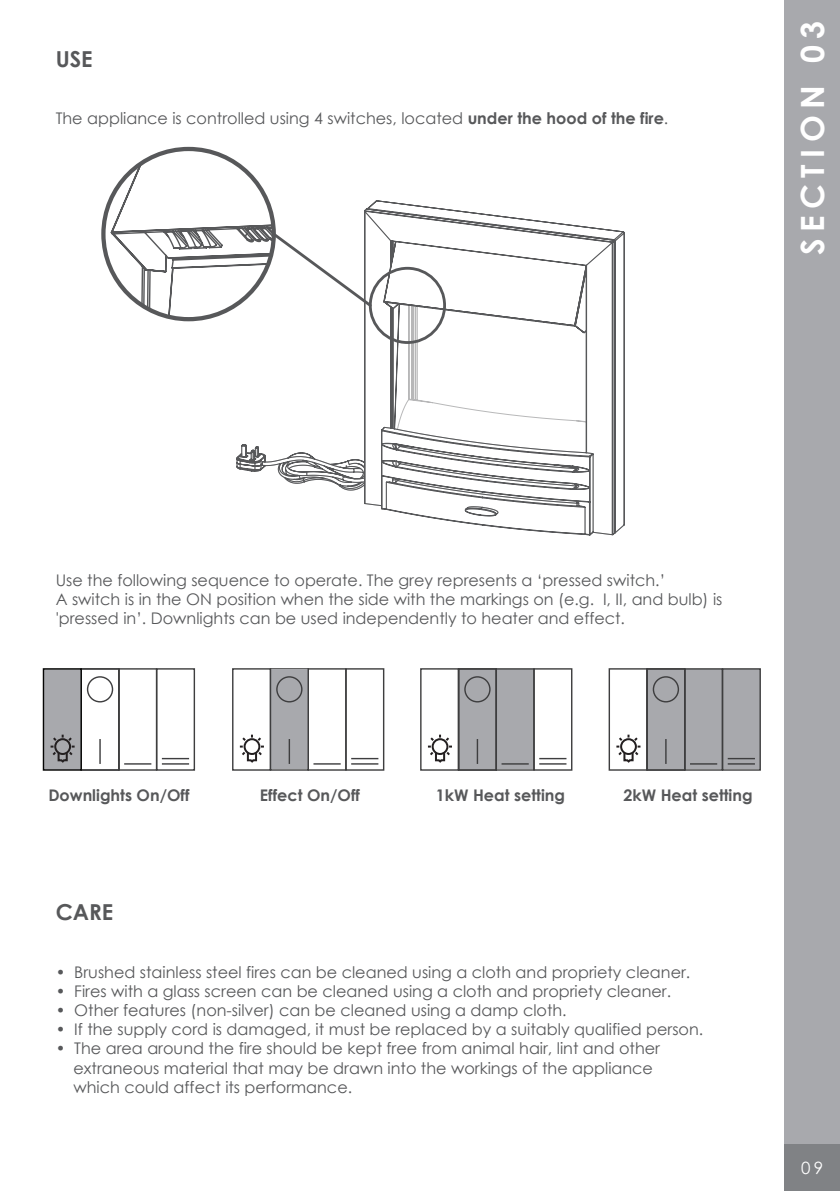
<style>
.page{position:relative;width:840px;height:1191px;background:#fff}
.page>*{position:absolute;margin:0;border:0;box-sizing:border-box;transform-origin:0 0}
.t1{font:700 32px "Century Gothic";letter-spacing:.2em;color:#fff}
.t2{font:700 22px "Century Gothic";color:#57585a}
.t3{font:17px "Century Gothic";color:#fff}
.t4{font:16px/19.2px "Century Gothic";color:#57585a}
.t5{font:700 16px "Century Gothic";color:#57585a}
.s1{font-weight:700}
</style>
<div class="page">
<div style="left:496px;top:669px;width:37px;height:100px;background:#a8a9ad"></div>
<div style="left:459px;top:669px;width:36px;height:100px;background:#a8a9ad"></div>
<div style="left:685px;top:669px;width:36px;height:100px;background:#a8a9ad"></div>
<div style="left:722px;top:669px;width:37px;height:100px;background:#a8a9ad"></div>
<div style="left:647px;top:669px;width:36px;height:100px;background:#a8a9ad"></div>
<div style="left:783px;top:0;width:56px;height:1189px;background:#a8a9ad"></div>
<div style="left:783px;top:1144px;width:56px;height:47px;background:#808285"></div>
<svg style="left:236px;top:200px;width:388px;height:336px"></svg>
<div style="left:368px;top:267px;width:78px;height:77px;border:3px solid #57585a;border-radius:50%"></div>
<svg style="left:103px;top:149px;width:271px;height:170px"></svg>
<div style="left:80px;top:668px;width:39px;height:102px;border:1px solid #3e3e3f"></div>
<div style="left:156px;top:668px;width:39px;height:102px;border:1px solid #3e3e3f"></div>
<div style="left:118px;top:668px;width:39px;height:102px;border:1px solid #3e3e3f"></div>
<div style="left:87px;top:676px;width:26px;height:26px;border:1px solid #3e3e3f;border-radius:50%"></div>
<hr style="left:99px;top:739px;width:2px;height:25px;background:#3e3e3f">
<svg style="left:124px;top:763px;width:27px;height:1px"></svg>
<svg style="left:162px;top:758px;width:27px;height:6px"></svg>
<div style="left:43px;top:668px;width:39px;height:102px;background:#a8a9ad;border:1px solid #050504"></div>
<svg style="left:50px;top:734px;width:25px;height:29px"></svg>
<div style="left:271px;top:669px;width:36px;height:100px;background:#a8a9ad"></div>
<div style="left:345px;top:668px;width:39px;height:102px;border:1px solid #3e3e3f"></div>
<div style="left:307px;top:668px;width:39px;height:102px;border:1px solid #3e3e3f"></div>
<div style="left:276px;top:676px;width:26px;height:26px;border:1px solid #3e3e3f;border-radius:50%"></div>
<hr style="left:288px;top:739px;width:2px;height:25px;background:#3e3e3f">
<svg style="left:313px;top:763px;width:27px;height:1px"></svg>
<svg style="left:351px;top:758px;width:27px;height:6px"></svg>
<div style="left:232px;top:668px;width:39px;height:102px;border:1px solid #3e3e3f"></div>
<svg style="left:239px;top:734px;width:25px;height:29px"></svg>
<div style="left:457px;top:668px;width:39px;height:102px;border:1px solid #3e3e3f"></div>
<div style="left:533px;top:668px;width:39px;height:102px;border:1px solid #3e3e3f"></div>
<div style="left:495px;top:668px;width:39px;height:102px;border:1px solid #3e3e3f"></div>
<div style="left:464px;top:676px;width:26px;height:26px;border:1px solid #3e3e3f;border-radius:50%"></div>
<hr style="left:476px;top:739px;width:2px;height:25px;background:#3e3e3f">
<svg style="left:501px;top:763px;width:27px;height:1px"></svg>
<svg style="left:539px;top:758px;width:27px;height:6px"></svg>
<div style="left:420px;top:668px;width:39px;height:102px;border:1px solid #3e3e3f"></div>
<svg style="left:427px;top:734px;width:25px;height:29px"></svg>
<div style="left:646px;top:668px;width:39px;height:102px;border:1px solid #3e3e3f"></div>
<div style="left:721px;top:668px;width:39px;height:102px;border:1px solid #3e3e3f"></div>
<div style="left:683px;top:668px;width:39px;height:102px;border:1px solid #3e3e3f"></div>
<div style="left:652px;top:676px;width:26px;height:26px;border:1px solid #3e3e3f;border-radius:50%"></div>
<hr style="left:664px;top:739px;width:2px;height:25px;background:#3e3e3f">
<svg style="left:690px;top:763px;width:26px;height:1px"></svg>
<svg style="left:727px;top:758px;width:27px;height:6px"></svg>
<div style="left:608px;top:668px;width:39px;height:102px;border:1px solid #3e3e3f"></div>
<svg style="left:616px;top:734px;width:24px;height:29px"></svg>
<h2 class="t2" style="left:56px;top:42px;width:38px">USE</h2>
<p class="t4" style="left:56px;top:109px;width:614px">The appliance is controlled using 4 switches, located <span class="s1">under the hood of the fire</span>.</p>
<h1 class="t1" style="left:787px;top:255px;width:235px;rotate:-90deg">SECTION 03</h1>
<p class="t4" style="left:56px;top:570px;width:668px">Use the following sequence to operate. The grey represents a ‘pressed switch.’<br>A switch is in the ON position when the side with the markings on (e.g. I, II, and bulb) is 'pressed in’. Downlights can be used independently to heater and effect.</p>
<p class="t5" style="left:48px;top:782px;width:142px">Downlights On/Off</p>
<p class="t5" style="left:260px;top:782px;width:101px">Effect On/Off</p>
<p class="t5" style="left:435px;top:782px;width:131px">1kW Heat setting</p>
<p class="t5" style="left:623px;top:782px;width:131px">2kW Heat setting</p>
<h2 class="t2" style="left:56px;top:895px;width:59px">CARE</h2>
<p class="t4" style="left:56px;top:962px;width:635px">• Brushed stainless steel fires can be cleaned using a cloth and propriety cleaner.</p>
<p class="t4" style="left:56px;top:981px;width:616px">• Fires with a glass screen can be cleaned using a cloth and propriety cleaner.</p>
<p class="t4" style="left:56px;top:1000px;width:512px">• Other features (non-silver) can be cleaned using a damp cloth.</p>
<p class="t4" style="left:56px;top:1019px;width:648px">• If the supply cord is damaged, it must be replaced by a suitably qualified person.</p>
<p class="t4" style="left:73px;top:1038px;width:587px;text-indent:-18px">• The area around the fire should be kept free from animal hair, lint and other extraneous material that may be drawn into the workings of the appliance which could affect its performance.</p>
<p class="t3" style="left:800px;top:1156px;width:24px">09</p>
</div>
